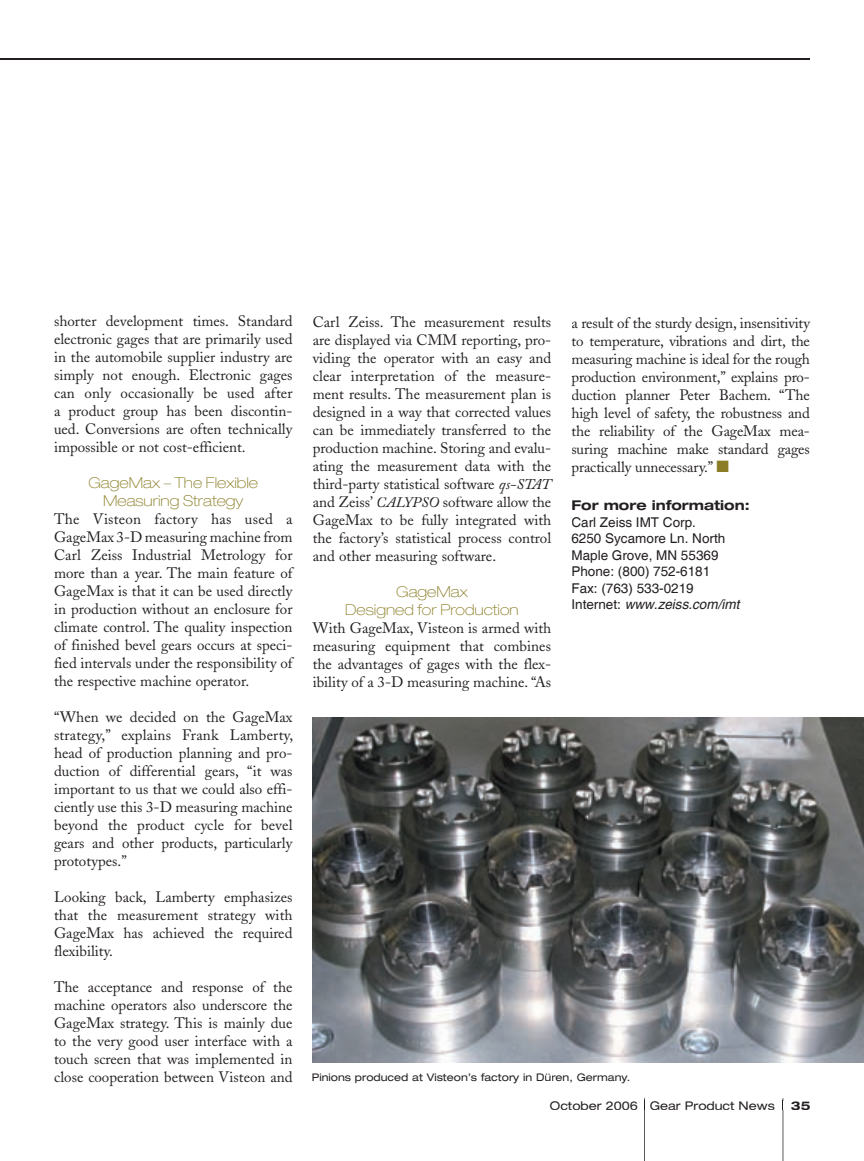
<style>
.page{position:relative;width:864px;height:1161px;background:#fff}
.page>*{position:absolute;margin:0;border:0;box-sizing:border-box;transform-origin:0 0}
.t1{font:15px/18px "Adobe Caslon";color:#231f20;text-align:justify}
.t2{font:100 expanded 15px/18px "Helvetica Neue LT";color:#8a7d25;text-align:center}
.t3{font:13.5px/16.5px "Helvetica";color:#231f20}
.t4{font:700 expanded 13.5px "Helvetica Neue LT";color:#231f20}
.t5{font:expanded 12px "Helvetica Neue LT";color:#231f20}
.t6{font:700 expanded 12px "Helvetica Neue LT";color:#231f20}
.t7{font:expanded 10.5px "Helvetica Neue LT";color:#231f20}
.s1{font-style:italic}
.s2{color:#8a7d25}
</style>
<div class="page">
<hr style="left:644px;top:1110px;width:1px;height:51px;background:#231f20">
<svg style="left:644px;top:1098px;width:1px;height:12px"></svg>
<hr style="left:783px;top:1110px;width:1px;height:51px;background:#231f20">
<hr style="left:0;top:58px;width:810px;height:1px;background:#231f20">
<hr style="left:0;top:59px;width:810px;height:1px;background:#231f20">
<img style="left:313px;top:718px;width:551px;height:345px">
<p class="t1" style="left:54px;top:312px;width:240px">shorter development times. Standard electronic gages that are primarily used in the automobile supplier industry are simply not enough. Electronic gages can only occasionally be used after a product group has been discontin&shy;ued. Conversions are often technically impossible or not cost-efficient.</p>
<p class="t2" style="left:88px;top:474px;width:171px">GageMax – The Flexible<br>Measuring Strategy</p>
<p class="t1" style="left:54px;top:510px;width:240px">The Visteon factory has used a GageMax 3-D measuring machine from Carl Zeiss Industrial Metrology for more than a year. The main feature of GageMax is that it can be used directly in production without an enclosure for climate control. The quality inspection of finished bevel gears occurs at speci&shy;fied intervals under the responsibility of the respective machine operator.</p>
<p class="t1" style="left:54px;top:708px;width:241px">“When we decided on the GageMax strategy,” explains Frank Lamberty, head of production planning and pro&shy;duction of differential gears, “it was important to us that we could also effi&shy;ciently use this 3-D measuring machine beyond the product cycle for bevel gears and other products, particularly prototypes.”</p>
<p class="t1" style="left:54px;top:888px;width:240px">Looking back, Lamberty emphasizes that the measurement strategy with GageMax has achieved the required flexibility.</p>
<p class="t1" style="left:54px;top:978px;width:240px">The acceptance and response of the machine operators also underscore the GageMax strategy. This is mainly due to the very good user interface with a touch screen that was implemented in close cooperation between Visteon and</p>
<p class="t1" style="left:313px;top:314px;width:240px">Carl Zeiss. The measurement results are displayed via CMM reporting, pro&shy;viding the operator with an easy and clear interpretation of the measure&shy;ment results. The measurement plan is designed in a way that corrected values can be immediately transferred to the production machine. Storing and evalu&shy;ating the measurement data with the third-party statistical software <span class="s1">qs-STAT </span>and Zeiss’ <span class="s1">CALYPSO</span> software allow the GageMax to be fully integrated with the factory’s statistical process control and other measuring software.</p>
<p class="t2" style="left:345px;top:583px;width:175px">GageMax<br>Designed for Production</p>
<p class="t1" style="left:313px;top:620px;width:240px">With GageMax, Visteon is armed with measuring equipment that combines the advantages of gages with the flex&shy;ibility of a 3-D measuring machine. “As</p>
<p class="t1" style="left:571px;top:314px;width:240px">a result of the sturdy design, insensitivity to temperature, vibrations and dirt, the measuring machine is ideal for the rough production environment,” explains pro&shy;duction planner Peter Bachem. “The high level of safety, the robustness and the reliability of the GageMax mea&shy;suring machine make standard gages practically unnecessary.” <span class="s2">■</span></p>
<p class="t4" style="left:571px;top:497px;width:180px">For more information:</p>
<p class="t3" style="left:571px;top:514px;width:170px">Carl Zeiss IMT Corp.<br>6250 Sycamore Ln. North<br>Maple Grove, MN 55369<br>Phone: (800) 752-6181<br>Fax: (763) 533-0219<br>Internet: <span class="s1">www.zeiss.com/imt</span></p>
<p class="t7" style="left:312px;top:1071px;width:320px">Pinions produced at Visteon’s factory in Düren, Germany.</p>
<p class="t5" style="left:550px;top:1098px;width:226px">October 2006 Gear Product News</p>
<p class="t6" style="left:791px;top:1098px;width:21px">35</p>
</div>
